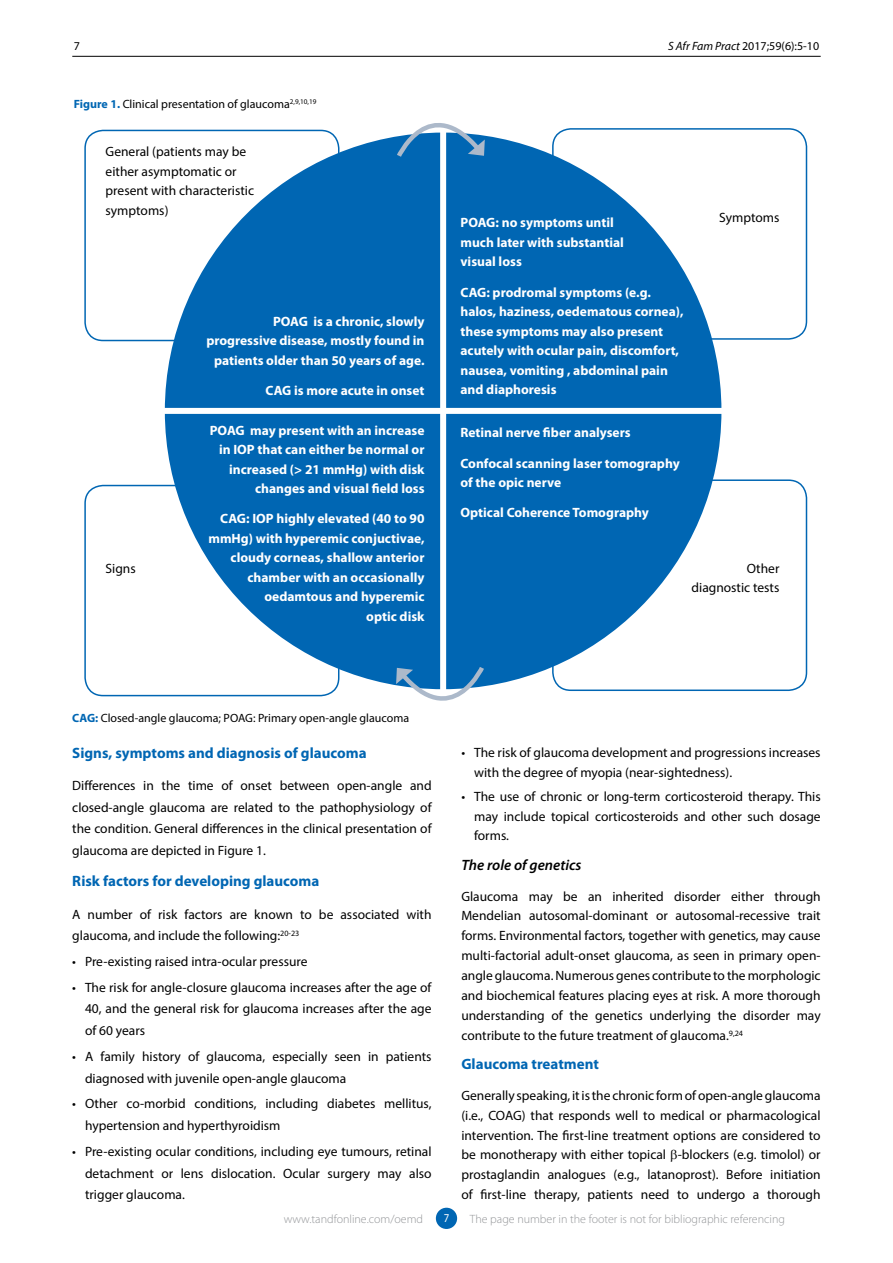
<style>
.page{position:relative;width:893px;height:1263px;background:#fff}
.page>*{position:absolute;margin:0;border:0;box-sizing:border-box;transform-origin:0 0}
.t1{font:700 15px "Myriad Pro";color:#0066b3}
.t2{font:italic 600 15px "Myriad Pro";color:#000}
.t3{font:13.5px/19.8px "Myriad Pro";color:#000;text-align:justify}
.t4{font:700 13.5px/19.5px "Myriad Pro";color:#fff;text-align:right}
.t5{font:12px "Myriad Pro";color:#000}
.t6{font:300 12px "Myriad Pro";color:#939598}
.t7{font:12px "Myriad Pro";color:#fff;scale:.9 1}
.s1{font-style:italic}
.s2{font-weight:700;color:#0066b3}
</style>
<div class="page">
<hr style="left:72px;top:56px;width:749px;height:1px;background:#000">
<div style="left:436px;top:1208px;width:21px;height:21px;background:#0066b3;border-radius:50%"></div>
<div style="left:84px;top:130px;width:255px;height:211px;border:2px solid #0066b3;border-radius:18px"></div>
<div style="left:84px;top:485px;width:255px;height:211px;border:2px solid #0066b3;border-radius:18px"></div>
<div style="left:552px;top:479px;width:255px;height:212px;border:2px solid #0066b3;border-radius:18px"></div>
<div style="left:552px;top:128px;width:255px;height:212px;border:2px solid #0066b3;border-radius:18px"></div>
<div style="left:165px;top:133px;width:556px;height:556px;background:#0066b3;border-radius:50%"></div>
<div style="left:142px;top:408px;width:620px;height:6px;background:#fff"></div>
<div style="left:440px;top:128px;width:6px;height:589px;background:#fff"></div>
<svg style="left:396px;top:663px;width:90px;height:38px"></svg>
<svg style="left:394px;top:123px;width:91px;height:37px"></svg>
<p class="t5" style="left:74px;top:38px;width:8px">7</p>
<p class="t5" style="left:668px;top:38px;width:153px"><span class="s1">S Afr Fam Pract</span> 2017;59(6):5-10</p>
<p class="t5" style="left:74px;top:96px;width:244px"><span class="s2">Figure 1.</span> Clinical presentation of glaucoma<sup>2,9,10,19</sup></p>
<p class="t3" style="left:106px;top:142px;width:150px;text-align:left">General (patients may be either asymptomatic or present with characteristic symptoms)</p>
<p class="t3" style="left:719px;top:207px;width:62px">Symptoms</p>
<p class="t4" style="left:460px;top:213px;width:165px;text-align:left">POAG: no symptoms until much later with substantial visual loss</p>
<p class="t4" style="left:460px;top:282px;width:225px;text-align:left">CAG: prodromal symptoms (e.g. halos, haziness, oedematous cornea), these symptoms may also present acutely with ocular pain, discomfort, nausea, vomiting , abdominal pain and diaphoresis</p>
<p class="t4" style="left:460px;top:423px;width:172px">Retinal nerve fiber analysers</p>
<p class="t4" style="left:460px;top:453px;width:221px;text-align:left">Confocal scanning laser tomography of the opic nerve</p>
<p class="t4" style="left:460px;top:502px;width:190px">Optical Coherence Tomography</p>
<p class="t4" style="left:206px;top:311px;width:220px">POAG is a chronic, slowly progressive disease, mostly found in patients older than 50 years of age.</p>
<p class="t4" style="left:266px;top:380px;width:160px">CAG is more acute in onset</p>
<p class="t4" style="left:210px;top:420px;width:216px">POAG may present with an increase in IOP that can either be normal or increased (&gt; 21 mmHg) with disk changes and visual field loss</p>
<p class="t4" style="left:208px;top:508px;width:218px">CAG: IOP highly elevated (40 to 90 mmHg) with hyperemic conjuctivae, cloudy corneas, shallow anterior chamber with an occasionally oedamtous and hyperemic<br>optic disk</p>
<p class="t3" style="left:106px;top:558px;width:32px">Signs</p>
<p class="t3" style="left:692px;top:558px;width:89px;text-align:right">Other diagnostic tests</p>
<p class="t5" style="left:72px;top:710px;width:338px"><span class="s2">CAG:</span> Closed-angle glaucoma; POAG: Primary open-angle glaucoma</p>
<p class="t1" style="left:72px;top:743px;width:296px">Signs, symptoms and diagnosis of glaucoma</p>
<p class="t3" style="left:72px;top:774px;width:361px;line-height:21.6px">Differences in the time of onset between open-angle and closed-angle glaucoma are related to the pathophysiology of the condition. General differences in the clinical presentation of glaucoma are depicted in Figure 1.</p>
<p class="t1" style="left:72px;top:871px;width:249px">Risk factors for developing glaucoma</p>
<p class="t3" style="left:72px;top:903px;width:361px;line-height:21.6px">A number of risk factors are known to be associated with glaucoma, and include the following:<sup>20-23</sup></p>
<p class="t3" style="left:72px;top:951px;width:237px">• Pre-existing raised intra-ocular pressure</p>
<p class="t3" style="left:85px;top:976px;width:348px;line-height:21.6px;text-indent:-13px">• The risk for angle-closure glaucoma increases after the age of 40, and the general risk for glaucoma increases after the age of 60 years</p>
<p class="t3" style="left:85px;top:1045px;width:348px;line-height:21.6px;text-indent:-13px">• A family history of glaucoma, especially seen in patients diagnosed with juvenile open-angle glaucoma</p>
<p class="t3" style="left:85px;top:1093px;width:348px;line-height:21.6px;text-indent:-13px">• Other co-morbid conditions, including diabetes mellitus, hypertension and hyperthyroidism</p>
<p class="t3" style="left:85px;top:1140px;width:348px;line-height:21.6px;text-indent:-13px">• Pre-existing ocular conditions, including eye tumours, retinal detachment or lens dislocation. Ocular surgery may also trigger glaucoma.</p>
<p class="t3" style="left:474px;top:742px;width:348px;text-indent:-13px">• The risk of glaucoma development and progressions increases with the degree of myopia (near-sightedness).</p>
<p class="t3" style="left:474px;top:786px;width:348px;text-indent:-13px">• The use of chronic or long-term corticosteroid therapy. This may include topical corticosteroids and other such dosage forms.</p>
<p class="t2" style="left:461px;top:855px;width:122px">The role of genetics</p>
<p class="t3" style="left:461px;top:886px;width:361px">Glaucoma may be an inherited disorder either through Mendelian autosomal-dominant or autosomal-recessive trait forms. Environmental factors, together with genetics, may cause multi-factorial adult-onset glaucoma, as seen in primary open&shy;angle glaucoma. Numerous genes contribute to the morphologic and biochemical features placing eyes at risk. A more thorough understanding of the genetics underlying the disorder may contribute to the future treatment of glaucoma.<sup>9,24</sup></p>
<p class="t1" style="left:461px;top:1054px;width:139px">Glaucoma treatment</p>
<p class="t3" style="left:461px;top:1085px;width:361px">Generally speaking, it is the chronic form of open-angle glaucoma (i.e., COAG) that responds well to medical or pharmacological intervention. The first-line treatment options are considered to be monotherapy with either topical -blockers (e.g. timolol) or prostaglandin analogues (e.g., latanoprost). Before initiation of first-line therapy, patients need to undergo a thorough</p>
<p class="t6" style="left:284px;top:1212px;width:141px">www.tandfonline.com/oemd</p>
<p class="t7" style="left:444px;top:1211px;width:8px">7</p>
<p class="t6" style="left:470px;top:1212px;width:317px">The page number in the footer is not for bibliographic referencing</p>
</div>
